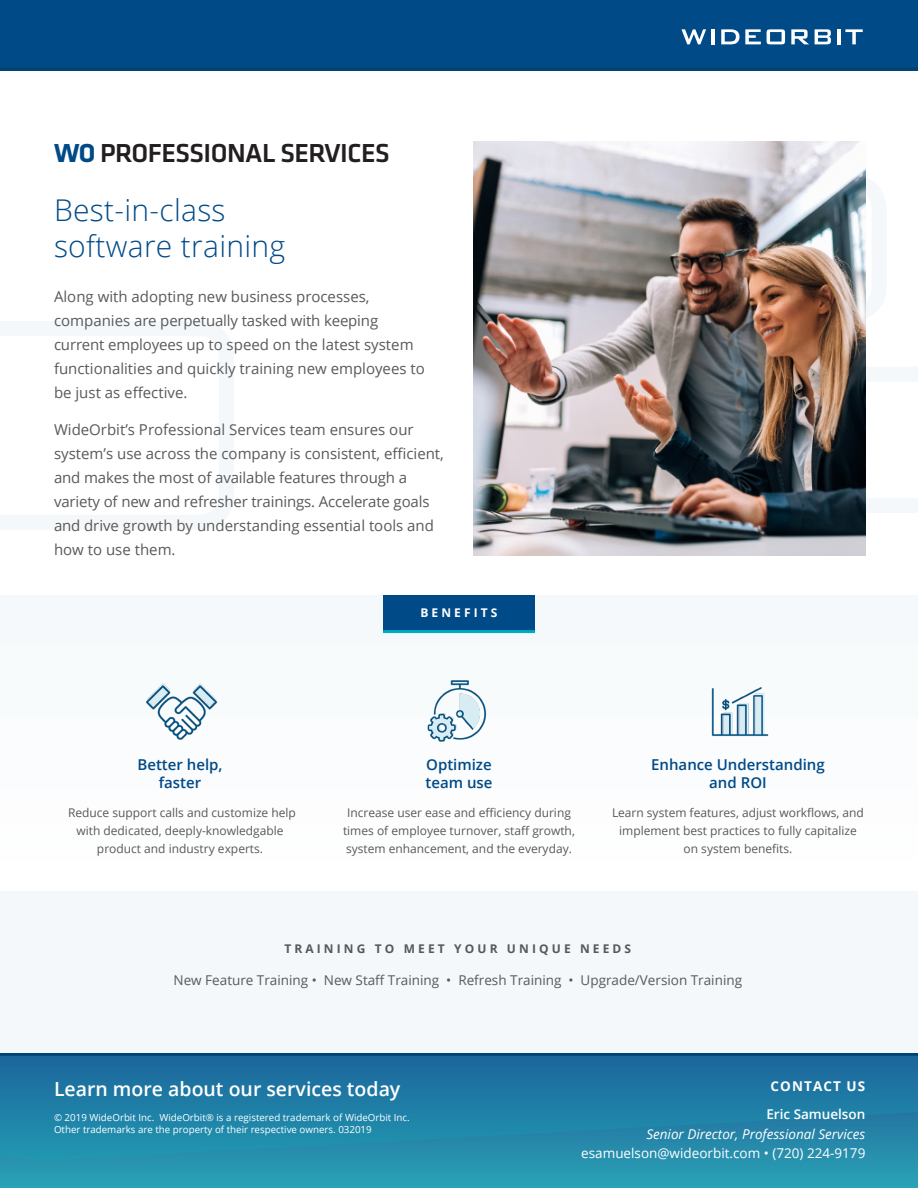
<style>
.page{position:relative;width:918px;height:1188px;background:#fff}
.page>*{position:absolute;margin:0;border:0;box-sizing:border-box;transform-origin:0 0}
.H1_Left{font:300 30px/36px "Open Sans";letter-spacing:.01em;color:#004a87}
.Product_Name{font:500 27px "Klavika";letter-spacing:-.02em;color:#231f20}
.CTA__H1{font:600 19.5px "Open Sans";color:#fff}
.Body_Copy_Left{font:15px/24px "Open Sans";color:#595959}
.H3_Benefits{font:600 15px/18px "Open Sans";color:#004a87;text-align:center}
.Feature_Copy{font:13.5px "Open Sans";color:#595959}
.Contact__Body{font:italic 13.5px/19.5px "Open Sans";color:#fff;text-align:right}
.Contact__Body-2{font:13.5px "Open Sans";color:#fff}
.Contact__H1{font:700 13.5px "Open Sans";letter-spacing:.08em;color:#fff}
.H3_Benefits-2{font:12px/18px "Open Sans";color:#595959;text-align:center}
.Benefit_Copy{font:12px/18px "Open Sans";color:#595959;text-align:center}
.H2_Gray{font:700 12px "Open Sans";letter-spacing:.26em;color:#57585a}
.t1{font:700 12px "Open Sans";letter-spacing:.26em;color:#fff}
.Legal{font:9.75px/12px "Open Sans";color:#fff}
.s1{font-weight:700;color:#004a87}
.s2{font-weight:600;font-style:normal}
</style>
<div class="page">
<div style="left:0;top:596px;width:918px;height:295px;background:#fafcfd"></div>
<div style="left:0;top:1054px;width:918px;height:134px;background:#289ab2"></div>
<svg style="left:0;top:1056px;width:918px;height:101px"></svg>
<div style="left:0;top:0;width:918px;height:71px;background:#004a87"></div>
<hr style="left:0;top:68px;width:918px;height:3px;background:#004370">
<svg style="left:681px;top:29px;width:25px;height:15px"></svg>
<hr style="left:711px;top:29px;width:4px;height:15px;background:#fff">
<svg style="left:721px;top:29px;width:18px;height:15px"></svg>
<svg style="left:745px;top:29px;width:16px;height:15px"></svg>
<svg style="left:767px;top:29px;width:18px;height:15px"></svg>
<svg style="left:791px;top:29px;width:18px;height:15px"></svg>
<svg style="left:815px;top:29px;width:16px;height:15px"></svg>
<hr style="left:837px;top:29px;width:3px;height:15px;background:#fff">
<svg style="left:845px;top:29px;width:18px;height:15px"></svg>
<hr style="left:0;top:1053px;width:918px;height:3px;background:#004370">
<div style="left:0;top:891px;width:918px;height:162px;background:#f4f8fa"></div>
<div style="left:383px;top:596px;width:152px;height:36px;background:#004a87"></div>
<hr style="left:383px;top:630px;width:152px;height:3px;background:#00abbf">
<svg style="left:865px;top:367px;width:53px;height:146px"></svg>
<svg style="left:0;top:321px;width:233px;height:209px"></svg>
<img style="left:427px;top:680px;width:60px;height:62px">
<img style="left:711px;top:687px;width:58px;height:49px">
<img style="left:146px;top:683px;width:72px;height:57px">
<div style="left:704px;top:175px;width:183px;height:146px;border:15px solid #e1edf2;border-radius:27px"></div>
<img style="left:474px;top:142px;width:391px;height:413px">
<p class="Product_Name" style="left:54px;top:135px;width:337px"><span class="s1">WO</span> PROFESSIONAL SERVICES</p>
<p class="H1_Left" style="left:54px;top:192px;width:233px">Best-in-class software training</p>
<p class="Body_Copy_Left" style="left:54px;top:284px;width:372px">Along with adopting new business processes, companies are perpetually tasked with keeping current employees up to speed on the latest system functionalities and quickly training new employees to be just as effective.</p>
<p class="Body_Copy_Left" style="left:54px;top:417px;width:391px">WideOrbit’s Professional Services team ensures our system’s use across the company is consistent, efficient, and makes the most of available features through a variety of new and refresher trainings. Accelerate goals and drive growth by understanding essential tools and how to use them.</p>
<p class="t1" style="left:420px;top:604px;width:79px">BENEFITS</p>
<p class="H3_Benefits" style="left:138px;top:756px;width:87px">Better help, faster</p>
<p class="H3_Benefits-2" style="left:68px;top:803px;width:230px">Reduce support calls and customize help with dedicated, deeply-knowledgable product and industry experts.</p>
<p class="H3_Benefits" style="left:426px;top:756px;width:68px;text-align:left">Optimize team use</p>
<p class="H3_Benefits-2" style="left:343px;top:803px;width:233px">Increase user ease and efficiency during times of employee turnover, staff growth, system enhancement, and the everyday.</p>
<p class="H3_Benefits" style="left:651px;top:756px;width:175px">Enhance Understanding and ROI</p>
<p class="Benefit_Copy" style="left:612px;top:803px;width:254px">Learn system features, adjust workflows, and implement best practices to fully capitalize on system benefits.</p>
<p class="H2_Gray" style="left:284px;top:940px;width:348px">TRAINING TO MEET YOUR UNIQUE NEEDS</p>
<p class="Feature_Copy" style="left:174px;top:971px;width:570px">New Feature Training • New Staff Training • Refresh Training • Upgrade/Version Training</p>
<p class="CTA__H1" style="left:54px;top:1075px;width:348px">Learn more about our services today</p>
<p class="Legal" style="left:54px;top:1111px;width:357px">© 2019 WideOrbit Inc. WideOrbit® is a registered trademark of WideOrbit Inc.<br>Other trademarks are the property of their respective owners. 032019</p>
<p class="Contact__H1" style="left:771px;top:1077px;width:96px">CONTACT US</p>
<p class="Contact__Body" style="left:646px;top:1104px;width:220px"><span class="s2">Eric Samuelson<br></span>Senior Director, Professional Services</p>
<p class="Contact__Body-2" style="left:581px;top:1144px;width:286px">esamuelson@wideorbit.com • (720) 224-9179</p>
</div>
